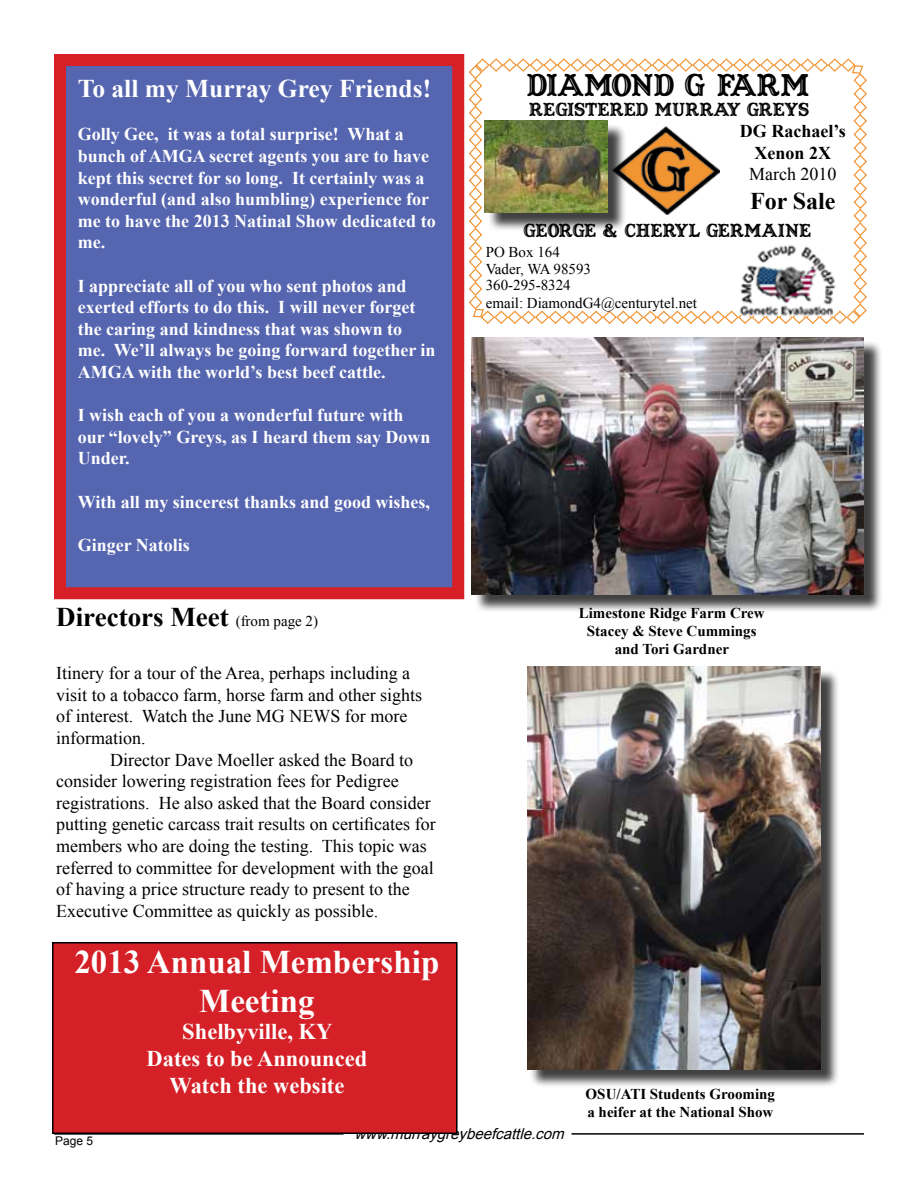
<style>
.page{position:relative;width:918px;height:1188px;background:#fff}
.page>*{position:absolute;margin:0;border:0;box-sizing:border-box;transform-origin:0 0}
.t1{font:700 33px/39.6px "Times New Roman";color:#fff;text-align:center}
.t2{font:30px "Captain Howdy";color:#000}
.t3{font:700 27px "Times New Roman";color:#000}
.t4{font:700 25.5px "Times New Roman";color:#fff}
.t5{font:700 24px "Times New Roman";color:#000}
.t6{font:700 22.5px/27px "Times New Roman";color:#fff;text-align:center}
.t7{font:700 18px/21.6px "Times New Roman";color:#fff}
.t8{font:18px/21.6px "Times New Roman";color:#000}
.t9{font:18px "Captain Howdy";color:#000}
.t10{font:700 18px/21.6px "Times New Roman";color:#000;text-align:center}
.t11{font:700 15px/18px "Times New Roman";color:#000}
.t12{font:15px/16.5px "Times New Roman";color:#000}
.t13{font:italic 15px "Arial";color:#000}
.t14{font:12px "Arial";color:#000}
.s1{font-weight:400;font-size:15px}
</style>
<div class="page">
<hr style="left:54px;top:1133px;width:289px;height:2px;background:#000">
<hr style="left:571px;top:1133px;width:293px;height:2px;background:#000">
<svg style="left:468px;top:58px;width:399px;height:266px"></svg>
<img style="left:738px;top:244px;width:101px;height:74px">
<img style="left:626px;top:127px;width:94px;height:88px">
<div style="left:487px;top:123px;width:139px;height:108px;background:#000;opacity:.75"></div>
<img style="left:485px;top:121px;width:123px;height:92px">
<div style="left:529px;top:669px;width:310px;height:420px;background:#000;opacity:.75"></div>
<img style="left:527px;top:667px;width:294px;height:403px">
<div style="left:474px;top:340px;width:409px;height:273px;background:#000;opacity:.75"></div>
<img style="left:472px;top:338px;width:392px;height:257px">
<div style="left:53px;top:943px;width:404px;height:190px;background:#d52027"></div>
<div style="left:52px;top:942px;width:406px;height:192px;border:2px solid #000"></div>
<div style="left:54px;top:54px;width:410px;height:545px;background:#5565af;border:12px solid #d61f26"></div>
<h3 class="t4" style="left:78px;top:71px;width:355px">To all my Murray Grey Friends!</h3>
<p class="t7" style="left:78px;top:123px;width:359px">Golly Gee, it was a total surprise! What a bunch of AMGA secret agents you are to have kept this secret for so long. It certainly was a wonderful (and also humbling) experience for me to have the 2013 Natinal Show dedicated to me.</p>
<p class="t7" style="left:78px;top:274px;width:359px">I appreciate all of you who sent photos and exerted efforts to do this. I will never forget the caring and kindness that was shown to<br>me. We’ll always be going forward together in AMGA with the world’s best beef cattle.</p>
<p class="t7" style="left:78px;top:404px;width:354px">I wish each of you a wonderful future with our “lovely” Greys, as I heard them say Down<br>Under.</p>
<p class="t7" style="left:78px;top:490px;width:354px">With all my sincerest thanks and good wishes,</p>
<p class="t7" style="left:78px;top:534px;width:114px">Ginger Natolis</p>
<h3 class="t3" style="left:56px;top:598px;width:263px">Directors Meet <span class="s1">(from page 2)</span></h3>
<p class="t8" style="left:56px;top:662px;width:367px">Itinery for a tour of the Area, perhaps including a visit to a tobacco farm, horse farm and other sights of interest. Watch the June MG NEWS for more information.</p>
<p class="t8" style="left:56px;top:748px;width:381px;text-indent:54px">Director Dave Moeller asked the Board to consider lowering registration fees for Pedigree registrations. He also asked that the Board consider putting genetic carcass trait results on certificates for members who are doing the testing. This topic was referred to committee for development with the goal of having a price structure ready to present to the Executive Committee as quickly as possible.</p>
<h1 class="t1" style="left:74px;top:941px;width:366px">2013 Annual Membership<br>Meeting</h1>
<p class="t6" style="left:147px;top:1018px;width:222px">Shelbyville, KY<br>Dates to be Announced<br>Watch the website</p>
<h2 class="t2" style="left:527px;top:66px;width:284px">DIAMOND G FARM</h2>
<p class="t9" style="left:529px;top:98px;width:281px">REGISTERED MURRAY GREYS</p>
<p class="t10" style="left:740px;top:120px;width:107px">DG Rachael’s<br>Xenon 2X</p>
<p class="t8" style="left:749px;top:163px;width:89px">March 2010</p>
<h3 class="t5" style="left:750px;top:185px;width:87px">For Sale</h3>
<p class="t9" style="left:524px;top:219px;width:289px">GEORGE &amp; CHERYL GERMAINE</p>
<p class="t12" style="left:486px;top:244px;width:107px">PO Box 164<br>Vader, WA 98593<br>360-295-8324</p>
<p class="t12" style="left:486px;top:295px;width:213px">email: DiamondG4@centurytel.net</p>
<p class="t11" style="left:579px;top:603px;width:187px;text-align:center">Limestone Ridge Farm Crew<br>Stacey &amp; Steve Cummings and Tori Gardner</p>
<p class="t11" style="left:586px;top:1084px;width:191px">OSU/ATI Students Grooming a heifer at the National Show</p>
<p class="t14" style="left:55px;top:1133px;width:40px">Page 5</p>
<p class="t13" style="left:354px;top:1124px;width:216px">www.murraygreybeefcattle.com</p>
</div>
